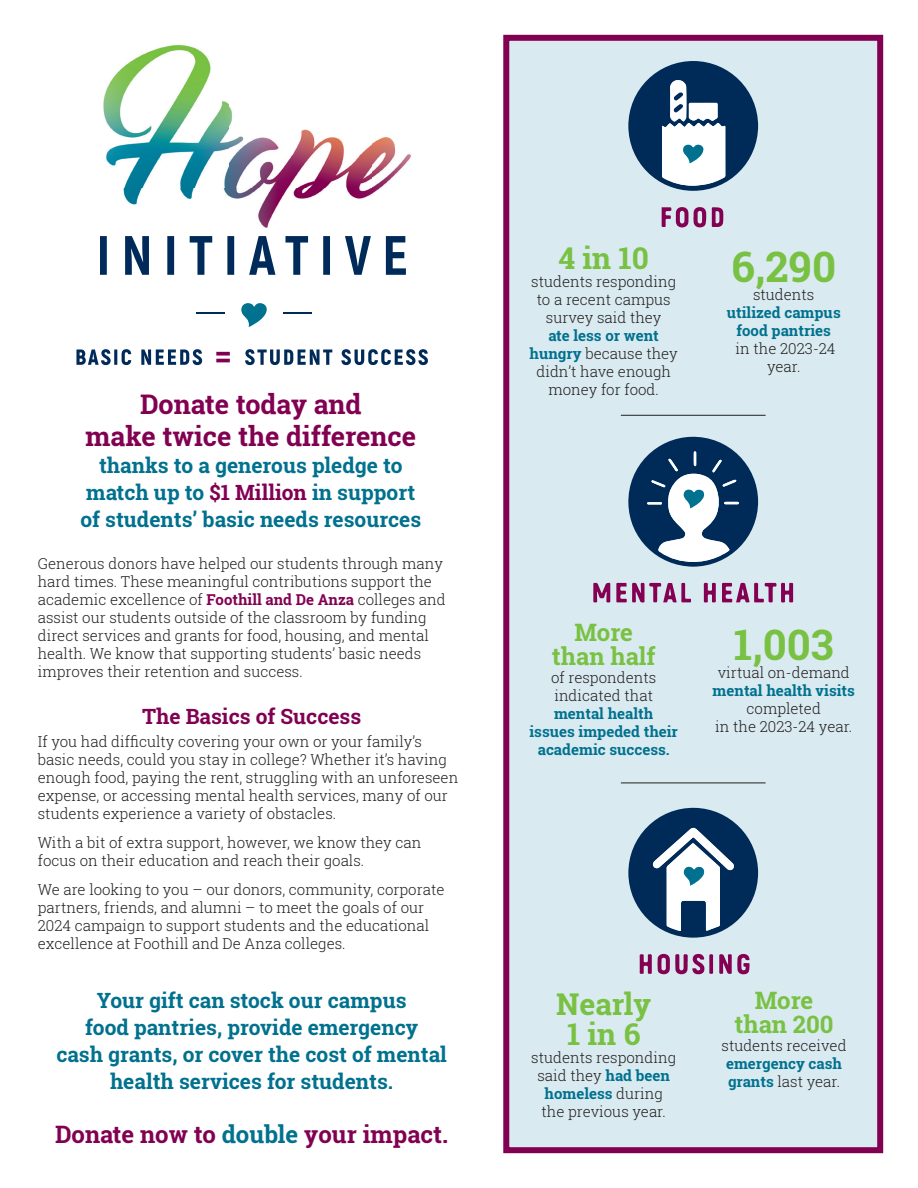
<style>
.page{position:relative;width:918px;height:1188px;background:#fff}
.page>*{position:absolute;margin:0;border:0;box-sizing:border-box;transform-origin:0 0}
.t1{font:700 42px "Roboto Slab";color:#79c143}
.t2{font:700 30px/30px "Roboto Slab";color:#79c143;text-align:center}
.t3{font:700 27px/31.5px "Roboto Slab";color:#820052;text-align:center}
.t4{font:700 24px "Roboto Slab";color:#820052}
.t5{font:700 24px/24px "Roboto Slab";color:#79c143;text-align:center}
.t6{font:700 21px/27px "Roboto Slab";color:#00718e;text-align:center}
.t7{font:700 21px "Roboto Slab";color:#820052}
.t8{font:300 15px/18px "Roboto Slab";color:#231f20}
.t9{font:700 15px/18px "Roboto Slab";color:#00718e;text-align:center}
.s1{color:#820052}
.s2{font-weight:700;color:#820052}
.s3{color:#00718e}
.s4{font-weight:700;color:#00718e}
.s5{font-weight:300;color:#231f20}
</style>
<div class="page">
<div style="left:503px;top:35px;width:380px;height:1118px;background:#d9eaf0;border:6px solid #820052"></div>
<img style="left:103px;top:44px;width:308px;height:184px">
<svg style="left:245px;top:349px;width:183px;height:16px"></svg>
<hr style="left:216px;top:359px;width:14px;height:3px;background:#820052">
<svg style="left:216px;top:352px;width:14px;height:4px"></svg>
<svg style="left:76px;top:349px;width:126px;height:16px"></svg>
<svg style="left:100px;top:236px;width:306px;height:39px"></svg>
<svg style="left:241px;top:303px;width:26px;height:24px"></svg>
<svg style="left:196px;top:313px;width:29px;height:1px"></svg>
<svg style="left:283px;top:313px;width:29px;height:1px"></svg>
<svg style="left:719px;top:954px;width:31px;height:21px"></svg>
<svg style="left:639px;top:953px;width:74px;height:22px"></svg>
<svg style="left:628px;top:807px;width:130px;height:131px"></svg>
<svg style="left:712px;top:207px;width:11px;height:20px"></svg>
<svg style="left:661px;top:207px;width:45px;height:21px"></svg>
<svg style="left:628px;top:61px;width:130px;height:130px"></svg>
<svg style="left:593px;top:582px;width:17px;height:21px"></svg>
<svg style="left:704px;top:583px;width:12px;height:20px"></svg>
<svg style="left:722px;top:582px;width:72px;height:21px"></svg>
<svg style="left:616px;top:583px;width:75px;height:20px"></svg>
<svg style="left:628px;top:436px;width:130px;height:131px"></svg>
<hr style="left:621px;top:415px;width:145px;height:1px;background:#231f20">
<hr style="left:621px;top:783px;width:145px;height:1px;background:#231f20">
<p class="t3" style="left:85px;top:388px;width:332px">Donate today and<br>make twice the difference</p>
<p class="t6" style="left:80px;top:451px;width:342px">thanks to a generous pledge to match up to <span class="s1">$1 Million</span> in support of students’ basic needs resources</p>
<p class="t8" style="left:38px;top:554px;width:409px">Generous donors have helped our students through many hard times. These meaningful contributions support the academic excellence of <span class="s2">Foothill and De Anza</span> colleges and assist our students outside of the classroom by funding direct services and grants for food, housing, and mental health. We know that supporting students’ basic needs improves their retention and success.</p>
<p class="t7" style="left:142px;top:702px;width:221px">The Basics of Success</p>
<p class="t8" style="left:38px;top:732px;width:422px">If you had difficulty covering your own or your family’s basic needs, could you stay in college? Whether it’s having enough food, paying the rent, struggling with an unforeseen expense, or accessing mental health services, many of our students experience a variety of obstacles.</p>
<p class="t8" style="left:38px;top:833px;width:385px">With a bit of extra support, however, we know they can focus on their education and reach their goals.</p>
<p class="t8" style="left:38px;top:880px;width:408px">We are looking to you – our donors, community, corporate partners, friends, and alumni – to meet the goals of our 2024 campaign to support students and the educational excellence at Foothill and De Anza colleges.</p>
<p class="t6" style="left:56px;top:987px;width:392px">Your gift can stock our campus<br>food pantries, provide emergency<br>cash grants, or cover the cost of mental health services for students.</p>
<p class="t4" style="left:55px;top:1118px;width:395px">Donate now to <span class="s3">double</span> your impact.</p>
<p class="t2" style="left:558px;top:243px;width:92px">4 in 10</p>
<p class="t8" style="left:530px;top:272px;width:150px;text-align:center">students responding to a recent campus survey said they<br><span class="s4">ate less or went hungry</span> because they didn’t have enough money for food.</p>
<p class="t1" style="left:732px;top:238px;width:106px">6,290</p>
<p class="t9" style="left:727px;top:285px;width:115px"><span class="s5">students </span>utilized campus food pantries<br><span class="s5">in the 2023-24 year.</span></p>
<p class="t5" style="left:552px;top:620px;width:105px">More than half</p>
<p class="t9" style="left:529px;top:669px;width:150px"><span class="s5">of respondents indicated that </span>mental health<br>issues impeded their academic success.</p>
<p class="t1" style="left:734px;top:616px;width:101px">1,003</p>
<p class="t8" style="left:713px;top:663px;width:144px;text-align:center">virtual on-demand <span class="s4">mental health visits </span>completed<br>in the 2023-24 year.</p>
<p class="t2" style="left:556px;top:989px;width:96px">Nearly<br>1 in 6</p>
<p class="t8" style="left:531px;top:1048px;width:146px;text-align:center">students responding said they <span class="s4">had been homeless</span> during<br>the previous year.</p>
<p class="t5" style="left:734px;top:988px;width:101px">More than 200</p>
<p class="t8" style="left:722px;top:1036px;width:127px;text-align:center">students received <span class="s4">emergency cash grants</span> last year.</p>
</div>
